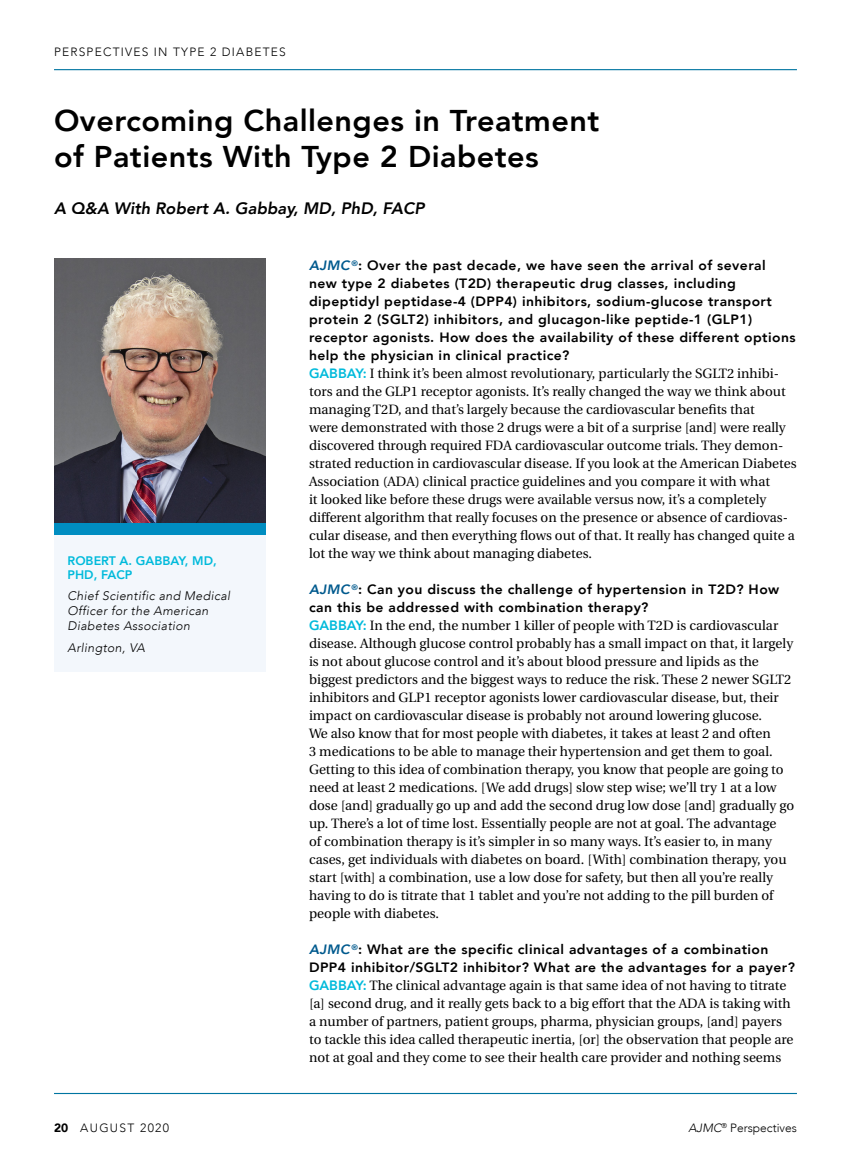
<style>
.page{position:relative;width:851px;height:1161px;background:#fff}
.page>*{position:absolute;margin:0;border:0;box-sizing:border-box;transform-origin:0 0}
.t1{font:800 30px/36px "Avenir";letter-spacing:.015em;color:#000}
.t2{font:italic 800 16.5px "Avenir";color:#000}
.t3{font:13.5px/18px "Heuristica";color:#000}
.t4{font:800 13.5px/18px "Avenir";letter-spacing:.03em;color:#000}
.t5{font:italic 300 12.3px/15px "Avenir";letter-spacing:.03em;color:#000}
.t6{font:800 12.3px/13.5px "Avenir";color:#00badb}
.t7{font:300 12px "Avenir";letter-spacing:.1em;color:#000}
.t8{font:300 12px "Avenir";color:#000}
.s1{font-style:italic;color:#005a8e}
.s2{font-family:"Avenir";font-weight:800;color:#00badb}
.s3{font-weight:900}
.s4{font-style:italic}
</style>
<div class="page">
<hr style="left:54px;top:1093px;width:742px;height:1px;background:#0075a1">
<hr style="left:54px;top:69px;width:742px;height:1px;background:#0075a1">
<div style="left:54px;top:533px;width:211px;height:139px;background:#f3f7fc"></div>
<img style="left:54px;top:259px;width:212px;height:275px">
<div style="left:54px;top:523px;width:211px;height:12px;background:#008dc1"></div>
<p class="t7" style="left:54px;top:45px;width:233px">PERSPECTIVES IN TYPE 2 DIABETES</p>
<h1 class="t1" style="left:54px;top:103px;width:547px">Overcoming Challenges in Treatment of Patients With Type 2 Diabetes</h1>
<p class="t2" style="left:54px;top:198px;width:372px">A Q&amp;A With Robert A. Gabbay, MD, PhD, FACP</p>
<p class="t6" style="left:68px;top:554px;width:151px">ROBERT A. GABBAY, MD,<br>PHD, FACP</p>
<p class="t5" style="left:68px;top:589px;width:164px">Chief Scientific and Medical<br>Officer for the American<br>Diabetes Association</p>
<p class="t5" style="left:68px;top:640px;width:79px">Arlington, VA</p>
<p class="t4" style="left:309px;top:256px;width:488px"><span class="s1">AJMC</span> <sup>®</sup>: Over the past decade, we have seen the arrival of several new type 2 diabetes (T2D) therapeutic drug classes, including dipeptidyl peptidase-4 (DPP4) inhibitors, sodium-glucose transport protein 2 (SGLT2) inhibitors, and glucagon-like peptide-1 (GLP1) receptor agonists. How does the availability of these different options help the physician in clinical practice?</p>
<p class="t3" style="left:309px;top:365px;width:489px"><span class="s2">GABBAY:</span> I think it’s been almost revolutionary, particularly the SGLT2 inhibi&shy;tors and the GLP1 receptor agonists. It’s really changed the way we think about managing T2D, and that’s largely because the cardiovascular benefits that<br>were demonstrated with those 2 drugs were a bit of a surprise [and] were really discovered through required FDA cardiovascular outcome trials. They demon&shy;strated reduction in cardiovascular disease. If you look at the American Diabetes Association (ADA) clinical practice guidelines and you compare it with what<br>it looked like before these drugs were available versus now, it’s a completely different algorithm that really focuses on the presence or absence of cardiovas&shy;cular disease, and then everything flows out of that. It really has changed quite a lot the way we think about managing diabetes.</p>
<p class="t4" style="left:309px;top:580px;width:471px"><span class="s1">AJMC</span> <sup>®</sup>: Can you discuss the challenge of hypertension in T2D? How can this be addressed with combination therapy?</p>
<p class="t3" style="left:309px;top:617px;width:486px"><span class="s2">GABBAY:</span> In the end, the number 1 killer of people with T2D is cardiovascular disease. Although glucose control probably has a small impact on that, it largely is not about glucose control and it’s about blood pressure and lipids as the biggest predictors and the biggest ways to reduce the risk. These 2 newer SGLT2 inhibitors and GLP1 receptor agonists lower cardiovascular disease, but, their impact on cardiovascular disease is probably not around lowering glucose.<br>We also know that for most people with diabetes, it takes at least 2 and often<br>3 medications to be able to manage their hypertension and get them to goal.<br>Getting to this idea of combination therapy, you know that people are going to need at least 2 medications. [We add drugs] slow step wise; we’ll try 1 at a low dose [and] gradually go up and add the second drug low dose [and] gradually go up. There’s a lot of time lost. Essentially people are not at goal. The advantage<br>of combination therapy is it’s simpler in so many ways. It’s easier to, in many cases, get individuals with diabetes on board. [With] combination therapy, you start [with] a combination, use a low dose for safety, but then all you’re really having to do is titrate that 1 tablet and you’re not adding to the pill burden of people with diabetes.</p>
<p class="t4" style="left:309px;top:940px;width:487px"><span class="s1">AJMC</span> <sup>®</sup>: What are the specific clinical advantages of a combination<br>DPP4 inhibitor/SGLT2 inhibitor? What are the advantages for a payer?</p>
<p class="t3" style="left:309px;top:977px;width:486px"><span class="s2">GABBAY:</span> The clinical advantage again is that same idea of not having to titrate [a] second drug, and it really gets back to a big effort that the ADA is taking with a number of partners, patient groups, pharma, physician groups, [and] payers to tackle this idea called therapeutic inertia, [or] the observation that people are not at goal and they come to see their health care provider and nothing seems</p>
<p class="t7" style="left:54px;top:1121px;width:117px"><span class="s3">20</span> AUGUST 2020</p>
<p class="t8" style="left:688px;top:1121px;width:110px"><span class="s4">AJMC</span><sup>®</sup> Perspectives</p>
</div>
